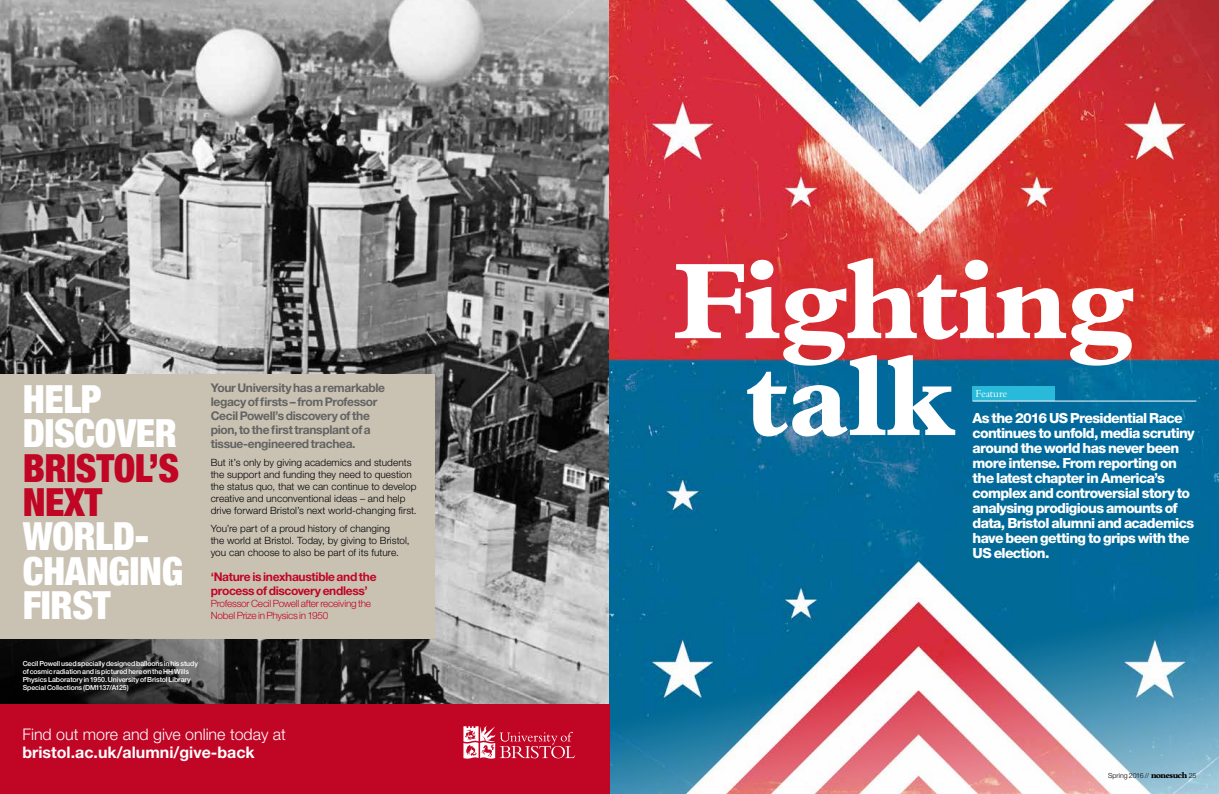
<style>
.page{position:relative;width:1219px;height:794px;background:#fff}
.page>*{position:absolute;margin:0;border:0;box-sizing:border-box;transform-origin:0 0}
.t1{font:800 119px/96.8px "Bembo";letter-spacing:-.025em;color:#fff}
.t2{font:900 condensed 38.7px/34.4px "Helvetica Neue";letter-spacing:-.01em;color:#fff}
.t3{font:900 condensed 38.7px/34.4px "Helvetica Neue";letter-spacing:-.01em;color:#c10525}
.t4{font:300 16px "Helvetica Neue";color:#fff}
.t5{font:700 16px "Helvetica Neue";color:#fff}
.t6{font:800 14px/15px "Helvetica Neue";letter-spacing:-.045em;color:#fff}
.t7{font:700 12px/14px "Helvetica Neue";letter-spacing:-.025em;color:#636362}
.t8{font:700 12px/14px "Helvetica Neue";letter-spacing:-.025em;color:#c10525}
.t9{font:11px "Bembo";letter-spacing:-.01em;color:#fff}
.t10{font:300 10px/12px "Helvetica Neue";letter-spacing:.005em;color:#000}
.t11{font:300 10px/12px "Helvetica Neue";letter-spacing:-.025em;color:#c10525}
.t12{font:500 7px/8px "Helvetica Neue";letter-spacing:-.015em;color:#fff}
.t13{font:300 7px "Helvetica Neue";letter-spacing:-.005em;color:#000}
.s1{font-family:"Bembo";font-weight:800;font-size:9px}
</style>
<div class="page">
<img style="left:0;top:0;width:609px;height:704px">
<svg style="left:0;top:350px;width:510px;height:354px;background:#595958"></svg>
<img style="left:609px;top:0;width:610px;height:794px">
<div style="left:973px;top:387px;width:82px;height:14px;background:#29bada"></div>
<hr style="left:973px;top:401px;width:223px;height:1px;background:#fff">
<div style="left:0;top:704px;width:609px;height:90px;background:#c10525"></div>
<svg style="left:463px;top:726px;width:112px;height:32px"></svg>
<div style="left:0;top:374px;width:434px;height:264px;background:#c9c2b3"></div>
<h2 class="t2" style="left:23px;top:379px;width:156px">HELP<br>DISCOVER</h2>
<h2 class="t3" style="left:23px;top:448px;width:158px">BRISTOL’S<br>NEXT</h2>
<h2 class="t2" style="left:23px;top:517px;width:162px">WORLD-<br>CHANGING<br>FIRST</h2>
<p class="t7" style="left:211px;top:380px;width:176px">Your University has a remarkable legacy of firsts – from Professor<br>Cecil Powell’s discovery of the pion, to the first transplant of a tissue-engineered trachea.</p>
<p class="t10" style="left:211px;top:456px;width:208px">But it’s only by giving academics and students the support and funding they need to question the status quo, that we can continue to develop creative and unconventional ideas – and help drive forward Bristol’s next world-changing first.</p>
<p class="t10" style="left:211px;top:522px;width:200px">You’re part of a proud history of changing<br>the world at Bristol. Today, by giving to Bristol, you can choose to also be part of its future.</p>
<p class="t8" style="left:211px;top:569px;width:167px">‘Nature is inexhaustible and the process of discovery endless’</p>
<p class="t11" style="left:211px;top:597px;width:162px">Professor Cecil Powell after receiving the<br>Nobel Prize in Physics in 1950</p>
<p class="t12" style="left:23px;top:659px;width:177px">Cecil Powell used specially designed balloons in his study of cosmic radiation and is pictured here on the HH Wills Physics Laboratory in 1950. University of Bristol Library Special Collections (DM1137/A125)</p>
<h3 class="t4" style="left:23px;top:724px;width:265px">Find out more and give online today at</h3>
<h3 class="t5" style="left:23px;top:742px;width:234px">bristol.ac.uk/alumni/give-back</h3>
<h1 class="t1" style="left:743px;top:251px;width:393px;text-indent:-69px">Fighting talk</h1>
<p class="t9" style="left:975px;top:387px;width:33px">Feature</p>
<p class="t6" style="left:973px;top:410px;width:224px">As the 2016 US Presidential Race continues to unfold, media scrutiny around the world has never been more intense. From reporting on the latest chapter in America’s complex and controversial story to analysing prodigious amounts of data, Bristol alumni and academics have been getting to grips with the<br>US election.</p>
<p class="t13" style="left:1108px;top:771px;width:90px">Spring 2016 // <span class="s1">nonesuch</span> 25</p>
</div>
